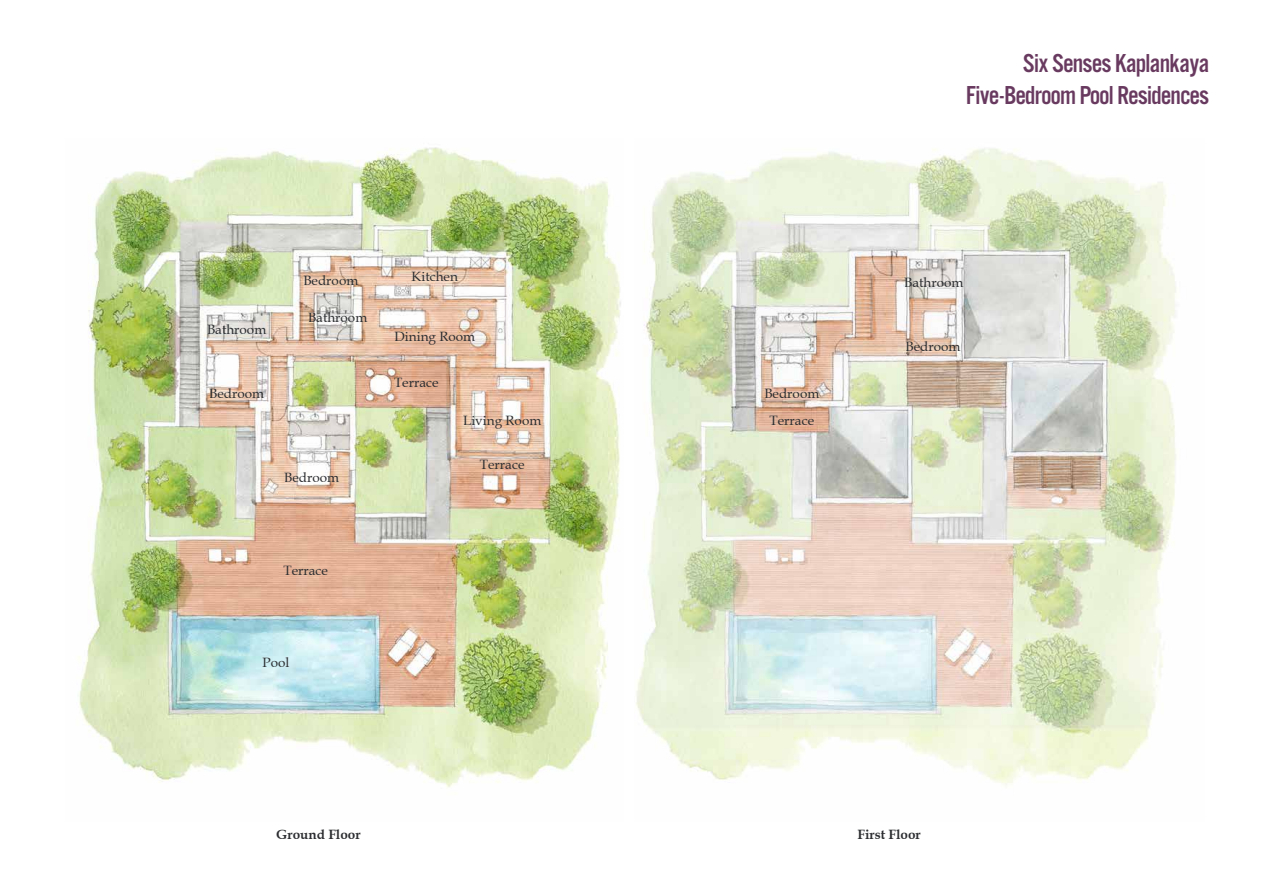
<style>
.page{position:relative;width:1263px;height:893px;background:#fff}
.page>*{position:absolute;margin:0;border:0;box-sizing:border-box;transform-origin:0 0}
.t1{font:27px/32.4px "Alternate Gothic No 3";color:#693a60;text-align:right}
.t2{font:13.5px "Book Antiqua";color:#2b2d30}
.t3{font:700 13.5px "Book Antiqua";color:#2b2d30}
</style>
<div class="page">
<img style="left:78px;top:147px;width:543px;height:641px">
<img style="left:636px;top:148px;width:540px;height:638px">
<p class="t2" style="left:207px;top:321px;width:61px">Bathroom</p>
<p class="t2" style="left:303px;top:272px;width:56px">Bedroom</p>
<p class="t2" style="left:308px;top:309px;width:61px">Bathroom</p>
<p class="t2" style="left:412px;top:268px;width:48px">Kitchen</p>
<p class="t2" style="left:394px;top:328px;width:82px">Dining Room</p>
<p class="t2" style="left:394px;top:374px;width:46px">Terrace</p>
<p class="t2" style="left:209px;top:385px;width:56px">Bedroom</p>
<p class="t2" style="left:764px;top:385px;width:56px">Bedroom</p>
<p class="t2" style="left:284px;top:469px;width:56px">Bedroom</p>
<p class="t2" style="left:283px;top:562px;width:46px">Terrace</p>
<p class="t2" style="left:263px;top:654px;width:28px">Pool</p>
<p class="t2" style="left:463px;top:412px;width:80px">Living Room</p>
<p class="t2" style="left:480px;top:456px;width:46px">Terrace</p>
<p class="t2" style="left:769px;top:412px;width:46px">Terrace</p>
<h1 class="t1" style="left:967px;top:49px;width:244px">Six Seฟnses Kaplankaya<br>Five-Bedroom Pool Residences</h1>
<p class="t2" style="left:904px;top:274px;width:61px">Bathroom</p>
<p class="t2" style="left:905px;top:338px;width:56px">Bedroom</p>
<p class="t3" style="left:276px;top:826px;width:86px">Ground Floor</p>
<p class="t3" style="left:857px;top:826px;width:65px">First Floor</p>
</div>
